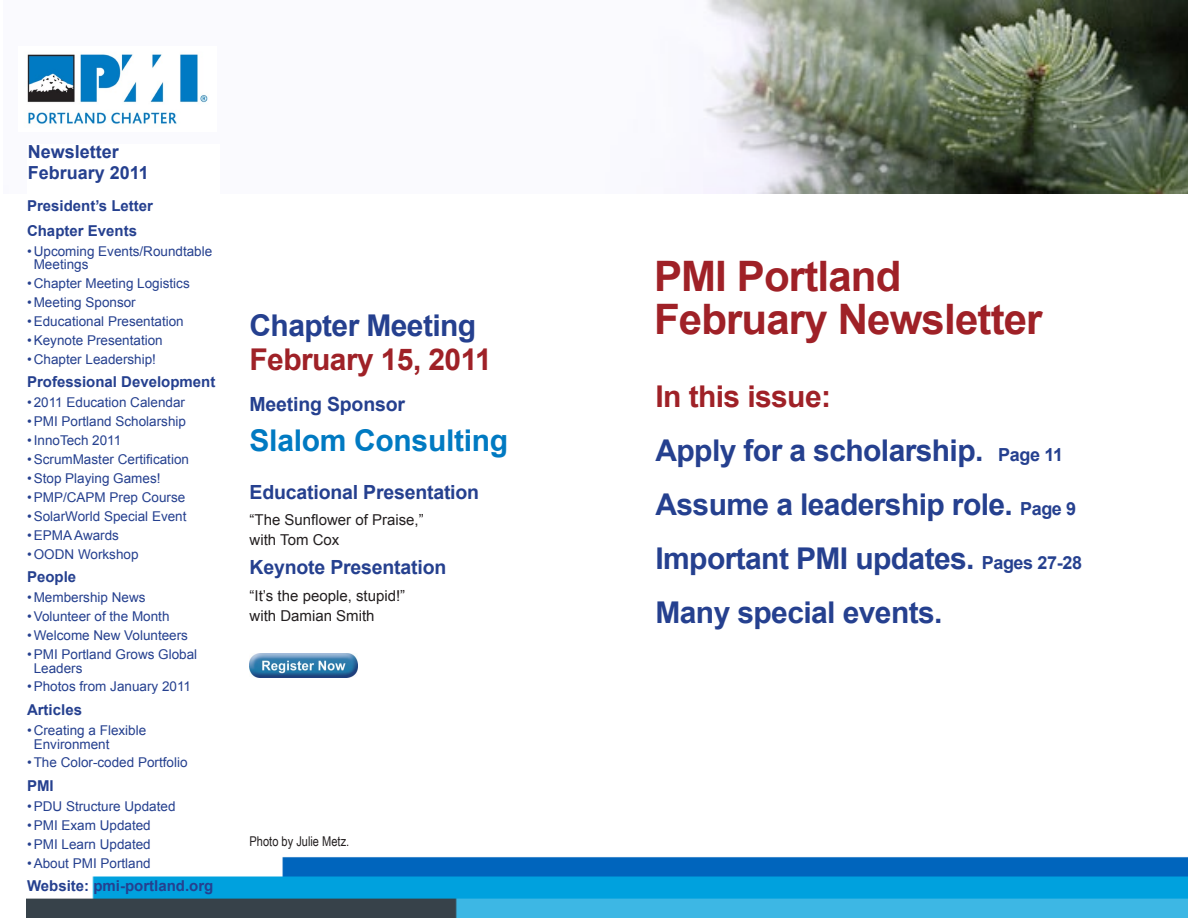
<style>
.page{position:relative;width:1188px;height:918px;background:#fff}
.page>*{position:absolute;margin:0;border:0;box-sizing:border-box;transform-origin:0 0}
.t1{font:700 42px/43.5px "Arial";letter-spacing:-.02em;color:#9f2127}
.t2{font:700 30px/54px "Arial";letter-spacing:-.02em;color:#25408f}
.t3{font:700 30px "Arial";letter-spacing:-.01em;color:#007ac2}
.t4{font:700 30px "Arial";letter-spacing:-.02em;color:#9f2127}
.t5{font:700 19.5px "Arial";letter-spacing:-.01em;color:#25408f}
.t6{font:700 18px/21px "Arial";color:#25408f}
.t7{font:700 15px/24.8px "Arial";color:#25408f}
.t8{font:15px/19.5px "Arial";color:#231f20}
.t9{font:13.5px/13.5px "Arial";color:#25408f}
.t10{font:13.5px "Arial Narrow";color:#231f20}
.s1{color:#9f2127}
.s2{font-size:18px}
</style>
<div class="page">
<img style="left:703px;top:1px;width:485px;height:193px">
<img style="left:26px;top:857px;width:1162px;height:61px">
<img style="left:27px;top:54px;width:181px;height:70px">
<img style="left:250px;top:653px;width:108px;height:24px">
<h3 class="t6" style="left:28px;top:141px;width:123px">Newsletter<br>February 2011</h3>
<p class="t7" style="left:27px;top:194px;width:128px">President’s Letter<br>Chapter Events</p>
<p class="t9" style="left:34px;top:244px;width:180px;text-indent:-7px">• Upcoming Events/Roundtable<br>Meetings</p>
<p class="t9" style="left:27px;top:277px;width:164px">• Chapter Meeting Logistics</p>
<p class="t9" style="left:27px;top:296px;width:110px">• Meeting Sponsor</p>
<p class="t9" style="left:27px;top:315px;width:158px">•Educational Presentation</p>
<p class="t9" style="left:27px;top:334px;width:137px">•Keynote Presentation</p>
<p class="t9" style="left:27px;top:352px;width:131px">• Chapter Leadership!</p>
<p class="t7" style="left:27px;top:370px;width:190px">Professional Development</p>
<p class="t9" style="left:27px;top:396px;width:160px">• 2011 Education Calendar</p>
<p class="t9" style="left:27px;top:415px;width:161px">•PMI Portland Scholarship</p>
<p class="t9" style="left:27px;top:434px;width:96px">•InnoTech 2011</p>
<p class="t9" style="left:27px;top:453px;width:164px">•ScrumMaster Certification</p>
<p class="t9" style="left:27px;top:472px;width:135px">•Stop Playing Games!</p>
<p class="t9" style="left:27px;top:491px;width:160px">•PMP/CAPM Prep Course</p>
<p class="t9" style="left:27px;top:510px;width:161px">•SolarWorld Special Event</p>
<p class="t9" style="left:27px;top:528px;width:94px">•EPMA Awards</p>
<p class="t9" style="left:27px;top:547px;width:113px">•OODN Workshop</p>
<p class="t7" style="left:27px;top:565px;width:51px">People</p>
<p class="t9" style="left:27px;top:591px;width:120px">• Membership News</p>
<p class="t9" style="left:27px;top:610px;width:144px">•Volunteer of the Month</p>
<p class="t9" style="left:27px;top:629px;width:163px">•Welcome New Volunteers</p>
<p class="t9" style="left:34px;top:648px;width:165px;text-indent:-7px">•PMI Portland Grows Global<br>Leaders</p>
<p class="t9" style="left:27px;top:680px;width:166px">•Photos from January 2011</p>
<p class="t7" style="left:27px;top:698px;width:57px">Articles</p>
<p class="t9" style="left:34px;top:724px;width:114px;text-indent:-7px">• Creating a Flexible<br>Environment</p>
<p class="t9" style="left:27px;top:756px;width:162px">•The Color-coded Portfolio</p>
<p class="t7" style="left:27px;top:774px;width:28px">PMI</p>
<p class="t9" style="left:27px;top:800px;width:150px">•PDU Structure Updated</p>
<p class="t9" style="left:27px;top:819px;width:125px">•PMI Exam Updated</p>
<p class="t9" style="left:27px;top:838px;width:125px">•PMI Learn Updated</p>
<p class="t9" style="left:27px;top:856px;width:125px">•About PMI Portland</p>
<p class="t7" style="left:27px;top:874px;width:188px">Website: pmi-portland.org</p>
<h2 class="t2" style="left:250px;top:299px;width:228px">Chapter Meeting</h2>
<h2 class="t4" style="left:250px;top:339px;width:244px">February 15, 2011</h2>
<h3 class="t5" style="left:250px;top:391px;width:157px">Meeting Sponsor</h3>
<h2 class="t3" style="left:250px;top:420px;width:260px">Slalom Consulting</h2>
<h3 class="t5" style="left:250px;top:479px;width:231px">Educational Presentation</h3>
<p class="t8" style="left:250px;top:510px;width:176px">“The Sunflower of Praise,” with Tom Cox</p>
<h3 class="t5" style="left:250px;top:554px;width:198px">Keynote Presentation</h3>
<p class="t8" style="left:250px;top:586px;width:157px">“It’s the people, stupid!” with Damian Smith</p>
<p class="t10" style="left:250px;top:831px;width:101px">Photo by Julie Metz.</p>
<h1 class="t1" style="left:654px;top:256px;width:390px">PMI Portland<br>February Newsletter</h1>
<h2 class="t2" style="left:655px;top:371px;width:428px"><span class="s1">In this issue:<br></span>Apply for a scholarship. <span class="s2">Page 11<br></span>Assume a leadership role. <span class="s2">Page 9<br></span>Important PMI updates. <span class="s2">Pages 27-28<br></span>Many special events.</h2>
</div>
